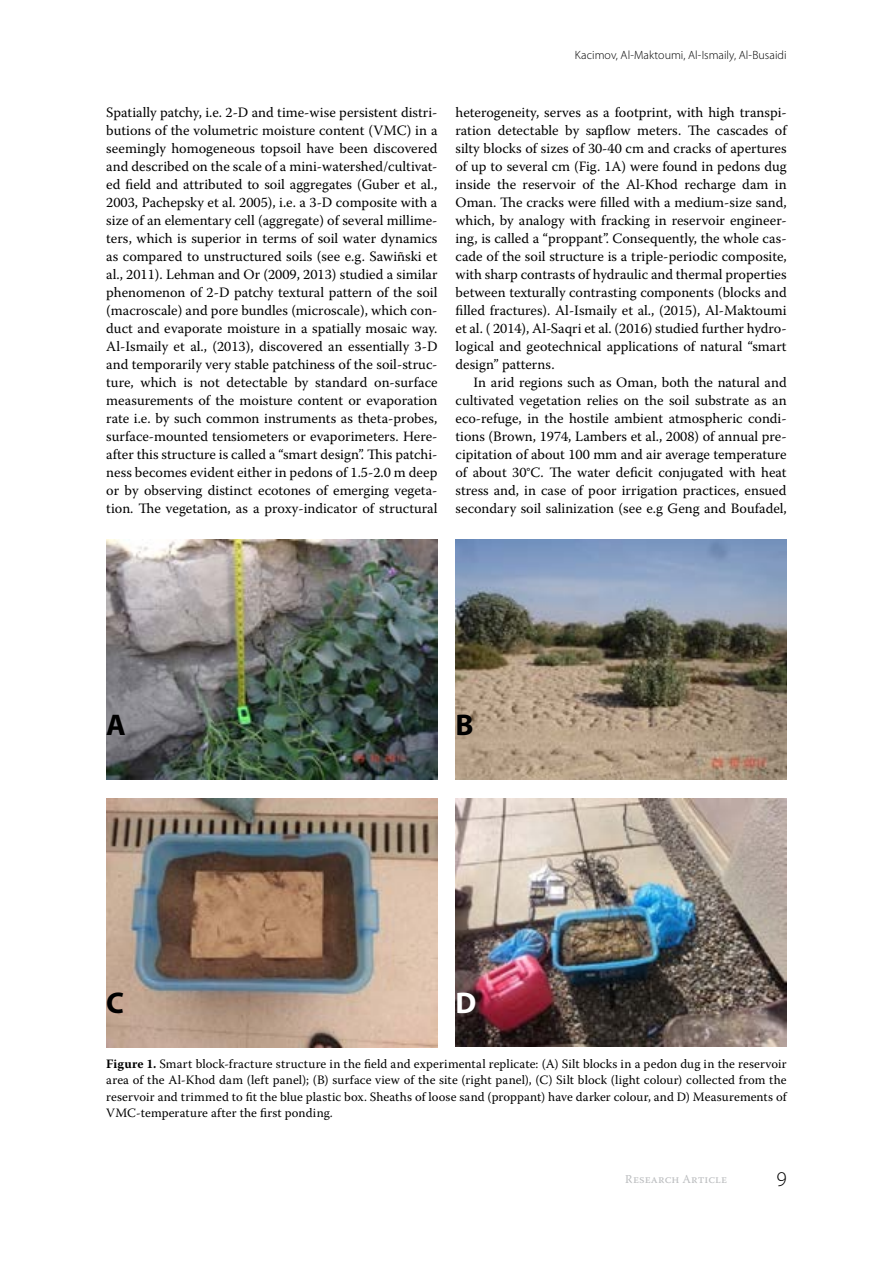
<style>
.page{position:relative;width:893px;height:1263px;background:#fff}
.page>*{position:absolute;margin:0;border:0;box-sizing:border-box;transform-origin:0 0}
.t1{font:700 30px "Myriad Pro";color:#000}
.t2{font:700 30px "Myriad Pro";color:#fff}
.t3{font:300 21px "Myriad Pro";color:#000}
.t4{font:14.25px/18px "Warnock Pro";color:#000;text-align:justify}
.t5{font:12.75px/16.5px "Warnock Pro";letter-spacing:.005em;color:#000;text-align:justify}
.t6{font:300 12px "Myriad Pro";letter-spacing:.005em;color:#000}
.t7{font:12px "Warnock Pro";letter-spacing:.01em;color:#bcbec0}
.s1{font-weight:700}
.s2{font-style:italic}
</style>
<div class="page">
<img style="left:106px;top:539px;width:331px;height:240px">
<img style="left:455px;top:539px;width:332px;height:240px">
<img style="left:106px;top:799px;width:331px;height:248px">
<img style="left:455px;top:799px;width:332px;height:248px">
<p class="t6" style="left:575px;top:47px;width:213px">Kacimov, Al-Maktoumi, Al-Ismaily, Al-Busaidi</p>
<p class="t4" style="left:106px;top:103px;width:333px">Spatially patchy, i.e. 2-D and time-wise persistent distri&shy;butions of the volumetric moisture content (VMC) in a seemingly homogeneous topsoil have been discovered and described on the scale of a mini-watershed/cultivat&shy;ed field and attributed to soil aggregates (Guber et al., 2003, Pachepsky et al. 2005), i.e. a 3-D composite with a size of an elementary cell (aggregate) of several millime&shy;ters, which is superior in terms of soil water dynamics as compared to unstructured soils (see e.g. Sawiñski et al., 2011). Lehman and Or (2009, 2013) studied a similar phenomenon of 2-D patchy textural pattern of the soil (macroscale) and pore bundles (microscale), which con&shy;duct and evaporate moisture in a spatially mosaic way.<br>Al-Ismaily et al., (2013), discovered an essentially 3-D and temporarily very stable patchiness of the soil-struc&shy;ture, which is not detectable by standard on-surface measurements of the moisture content or evaporation rate i.e. by such common instruments as theta-probes, surface-mounted tensiometers or evaporimeters. Here&shy;after this structure is called a “smart design”. This patchi&shy;ness becomes evident either in pedons of 1.5-2.0 m deep or by observing distinct ecotones of emerging vegeta&shy;tion. The vegetation, as a proxy-indicator of structural</p>
<p class="t4" style="left:455px;top:103px;width:334px">heterogeneity, serves as a footprint, with high transpi&shy;ration detectable by sapflow meters. The cascades of silty blocks of sizes of 30-40 cm and cracks of apertures of up to several cm (Fig. 1A) were found in pedons dug inside the reservoir of the Al-Khod recharge dam in Oman. The cracks were filled with a medium-size sand, which, by analogy with fracking in reservoir engineer&shy;ing, is called a “proppant”. Consequently, the whole cas&shy;cade of the soil structure is a triple-periodic composite, with sharp contrasts of hydraulic and thermal properties between texturally contrasting components (blocks and filled fractures). Al-Ismaily et al., (2015), Al-Maktoumi et al. ( 2014), Al-Saqri et al. (2016) studied further hydro&shy;logical and geotechnical applications of natural “smart design” patterns.</p>
<p class="t4" style="left:455px;top:373px;width:333px;text-indent:18px">In arid regions such as Oman, both the natural and cultivated vegetation relies on the soil substrate as an eco-refuge, in the hostile ambient atmospheric condi&shy;tions (Brown, 1974, Lambers et al., 2008) of annual pre&shy;cipitation of about 100 mm and air average temperature of about 30°C. The water deficit conjugated with heat stress and, in case of poor irrigation practices, ensued secondary soil salinization (see e.g Geng and Boufadel,</p>
<h1 class="t1" style="left:106px;top:705px;width:21px">A</h1>
<h1 class="t1" style="left:106px;top:983px;width:19px">C</h1>
<h1 class="t1" style="left:455px;top:705px;width:20px">B</h1>
<h1 class="t2" style="left:455px;top:983px;width:22px">D</h1>
<p class="t5" style="left:106px;top:1055px;width:683px"><span class="s1">Figure 1.</span> Smart block-fracture structure in the field and experimental replicate: (A) Silt blocks in a pedon dug in the reservoir area of the Al-Khod dam (left panel); (B) surface view of the site (right panel), (C) Silt block (light colour) collected from the reservoir and trimmed to fit the blue plastic box. Sheaths of loose sand (proppant) have darker colour, and D) Measurements of VMC-temperature after the first ponding<span class="s2">.</span></p>
<p class="t7" style="left:625px;top:1172px;width:103px">Research Article</p>
<h2 class="t3" style="left:776px;top:1167px;width:12px">9</h2>
</div>
